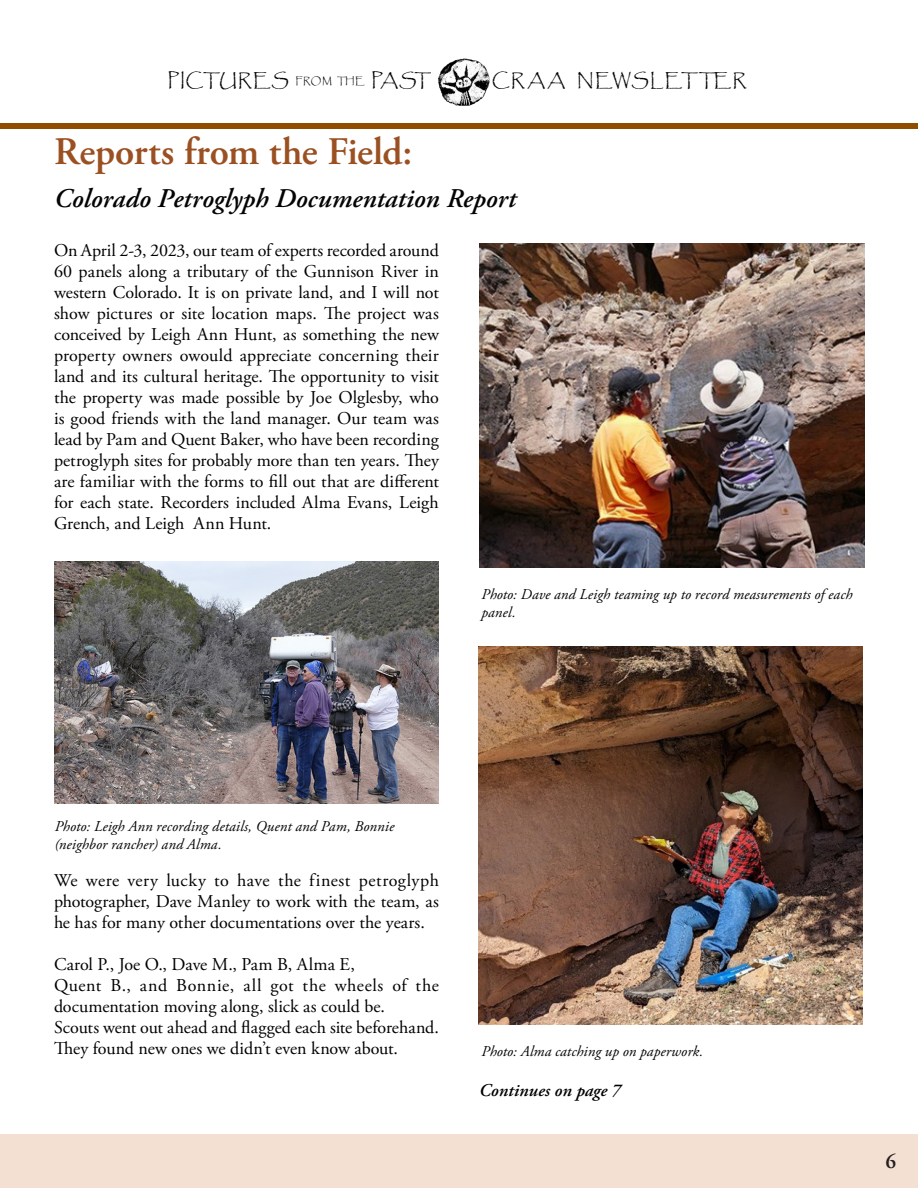
<style>
.page{position:relative;width:918px;height:1188px;background:#fff}
.page>*{position:absolute;margin:0;border:0;box-sizing:border-box;transform-origin:0 0}
.Head1{font:600 39px "Adobe Garamond Pro";letter-spacing:-.005em;color:#9b5022}
.Head1-2{font:italic 600 27px "Adobe Garamond Pro";letter-spacing:.005em;color:#040503}
.t1{font:600 21px "Adobe Garamond Pro";color:#231f20}
.MainText{font:18px/21px "Adobe Garamond Pro";color:#000;text-align:justify}
.Head1-3{font:18px "Papyrus";letter-spacing:.03em;color:#000}
.MainText-2{font:italic 600 18px "Adobe Garamond Pro";letter-spacing:.005em;color:#000}
.Head1-4{font:18px "Papyrus";letter-spacing:.055em;color:#000}
.t2{font:italic 15px/18px "Adobe Garamond Pro";letter-spacing:.005em;color:#040503}
.s1{font-size:9.6px}
</style>
<div class="page">
<div style="left:3px;top:1137px;width:912px;height:48px;background:#f3e0d3"></div>
<div style="left:0;top:1134px;width:918px;height:54px;border:6px solid #f3e0d3"></div>
<div style="left:0;top:123px;width:918px;height:6px;background:#904d00"></div>
<img style="left:438px;top:58px;width:52px;height:48px">
<img style="left:54px;top:562px;width:384px;height:242px">
<img style="left:480px;top:244px;width:384px;height:324px">
<img style="left:479px;top:646px;width:384px;height:378px">
<p class="Head1-3" style="left:168px;top:70px;width:266px">PICTURES <span class="s1">FROM THE</span> PAST</p>
<p class="Head1-4" style="left:492px;top:70px;width:257px">CRAA NEWSLETTER</p>
<p class="Head1" style="left:54px;top:129px;width:360px">Reports from the Field:</p>
<p class="Head1-2" style="left:54px;top:183px;width:464px">Colorado Petroglyph Documentation Report</p>
<p class="MainText" style="left:54px;top:240px;width:387px">On April 2-3, 2023, our team of experts recorded around 60 panels along a tributary of the Gunnison River in western Colorado. It is on private land, and I will not show pictures or site location maps. The project was conceived by Leigh Ann Hunt, as something the new property owners owould appreciate concerning their land and its cultural heritage. The opportunity to visit the property was made possible by Joe Olglesby, who is good friends with the land manager. Our team was lead by Pam and Quent Baker, who have been recording petroglyph sites for probably more than ten years. They are familiar with the forms to fill out that are different for each state. Recorders included Alma Evans, Leigh Grench, and Leigh Ann Hunt.</p>
<p class="t2" style="left:482px;top:586px;width:373px">Photo: Dave and Leigh teaming up to record measurements of each panel.</p>
<p class="t2" style="left:55px;top:818px;width:341px">Photo: Leigh Ann recording details, Quent and Pam, Bonnie (neighbor rancher) and Alma.</p>
<p class="MainText" style="left:54px;top:870px;width:386px">We were very lucky to have the finest petroglyph photographer, Dave Manley to work with the team, as he has for many other documentations over the years.</p>
<p class="MainText" style="left:54px;top:954px;width:303px">Carol P., Joe O., Dave M., Pam B, Alma E,</p>
<p class="MainText" style="left:54px;top:975px;width:386px">Quent B., and Bonnie, all got the wheels of the documentation moving along, slick as could be.</p>
<p class="MainText" style="left:54px;top:1017px;width:386px">Scouts went out ahead and flagged each site beforehand.<br>They found new ones we didn’t even know about.</p>
<p class="t2" style="left:482px;top:1043px;width:223px">Photo: Alma catching up on paperwork.</p>
<p class="MainText-2" style="left:479px;top:1080px;width:143px">Continues on page 7</p>
<p class="t1" style="left:886px;top:1149px;width:12px">6</p>
</div>
